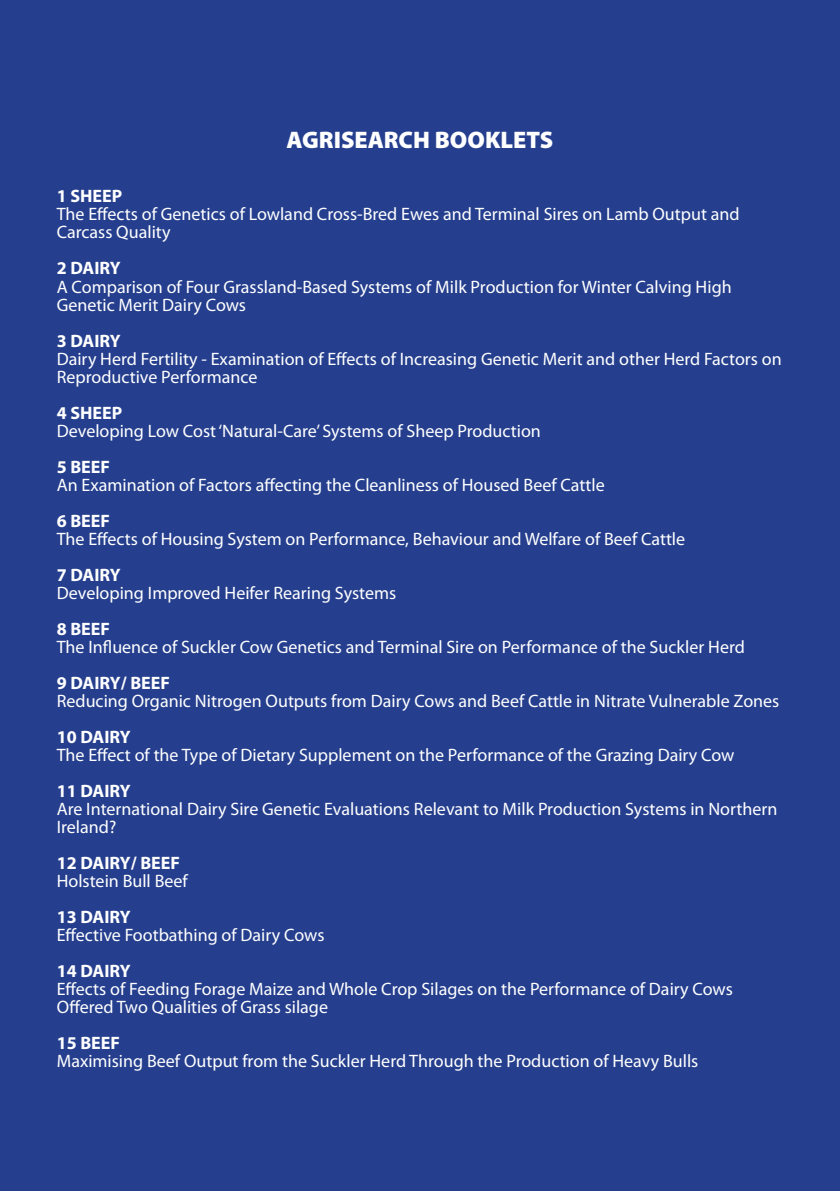
<style>
.page{position:relative;width:840px;height:1191px;background:#fff}
.page>*{position:absolute;margin:0;border:0;box-sizing:border-box;transform-origin:0 0}
.t1{font:900 24px "Myriad Pro";color:#fff}
.t2{font:18px/18px "Myriad Pro";color:#fff}
.t3{font:700 18px "Myriad Pro";color:#fff}
</style>
<div class="page">
<div style="left:0;top:0;width:839px;height:1191px;background:#253f8e"></div>
<p class="t1" style="left:286px;top:124px;width:268px">AGRISEARCH BOOKLETS</p>
<p class="t3" style="left:57px;top:185px;width:67px">1 SHEEP</p>
<p class="t2" style="left:57px;top:205px;width:684px">The Effects of Genetics of Lowland Cross-Bred Ewes and Terminal Sires on Lamb Output and<br>Carcass Quality</p>
<p class="t3" style="left:57px;top:257px;width:65px">2 DAIRY</p>
<p class="t2" style="left:57px;top:277px;width:676px">A Comparison of Four Grassland-Based Systems of Milk Production for Winter Calving High<br>Genetic Merit Dairy Cows</p>
<p class="t3" style="left:57px;top:329px;width:65px">3 DAIRY</p>
<p class="t2" style="left:57px;top:349px;width:726px">Dairy Herd Fertility - Examination of Effects of Increasing Genetic Merit and other Herd Factors on<br>Reproductive Performance</p>
<p class="t3" style="left:57px;top:401px;width:67px">4 SHEEP</p>
<p class="t2" style="left:57px;top:421px;width:485px">Developing Low Cost ‘Natural-Care’ Systems of Sheep Production</p>
<p class="t3" style="left:57px;top:455px;width:55px">5 BEEF</p>
<p class="t2" style="left:57px;top:475px;width:549px">An Examination of Factors affecting the Cleanliness of Housed Beef Cattle</p>
<p class="t3" style="left:57px;top:509px;width:55px">6 BEEF</p>
<p class="t2" style="left:57px;top:529px;width:629px">The Effects of Housing System on Performance, Behaviour and Welfare of Beef Cattle</p>
<p class="t3" style="left:57px;top:563px;width:65px">7 DAIRY</p>
<p class="t2" style="left:57px;top:583px;width:341px">Developing Improved Heifer Rearing Systems</p>
<p class="t3" style="left:57px;top:617px;width:55px">8 BEEF</p>
<p class="t2" style="left:57px;top:637px;width:689px">The Influence of Suckler Cow Genetics and Terminal Sire on Performance of the Suckler Herd</p>
<p class="t3" style="left:57px;top:671px;width:115px">9 DAIRY/ BEEF</p>
<p class="t2" style="left:57px;top:691px;width:723px">Reducing Organic Nitrogen Outputs from Dairy Cows and Beef Cattle in Nitrate Vulnerable Zones</p>
<p class="t3" style="left:57px;top:725px;width:75px">10 DAIRY</p>
<p class="t2" style="left:57px;top:745px;width:679px">The Effect of the Type of Dietary Supplement on the Performance of the Grazing Dairy Cow</p>
<p class="t3" style="left:57px;top:779px;width:75px">11 DAIRY</p>
<p class="t2" style="left:57px;top:799px;width:721px">Are International Dairy Sire Genetic Evaluations Relevant to Milk Production Systems in Northern</p>
<p class="t2" style="left:57px;top:817px;width:61px">Ireland?</p>
<p class="t3" style="left:57px;top:851px;width:125px">12 DAIRY/ BEEF</p>
<p class="t2" style="left:57px;top:871px;width:132px">Holstein Bull Beef</p>
<p class="t3" style="left:57px;top:905px;width:75px">13 DAIRY</p>
<p class="t2" style="left:57px;top:925px;width:269px">Effective Footbathing of Dairy Cows</p>
<p class="t3" style="left:57px;top:959px;width:75px">14 DAIRY</p>
<p class="t2" style="left:57px;top:979px;width:677px">Effects of Feeding Forage Maize and Whole Crop Silages on the Performance of Dairy Cows<br>Offered Two Qualities of Grass silage</p>
<p class="t3" style="left:57px;top:1031px;width:65px">15 BEEF</p>
<p class="t2" style="left:57px;top:1051px;width:642px">Maximising Beef Output from the Suckler Herd Through the Production of Heavy Bulls</p>
</div>
